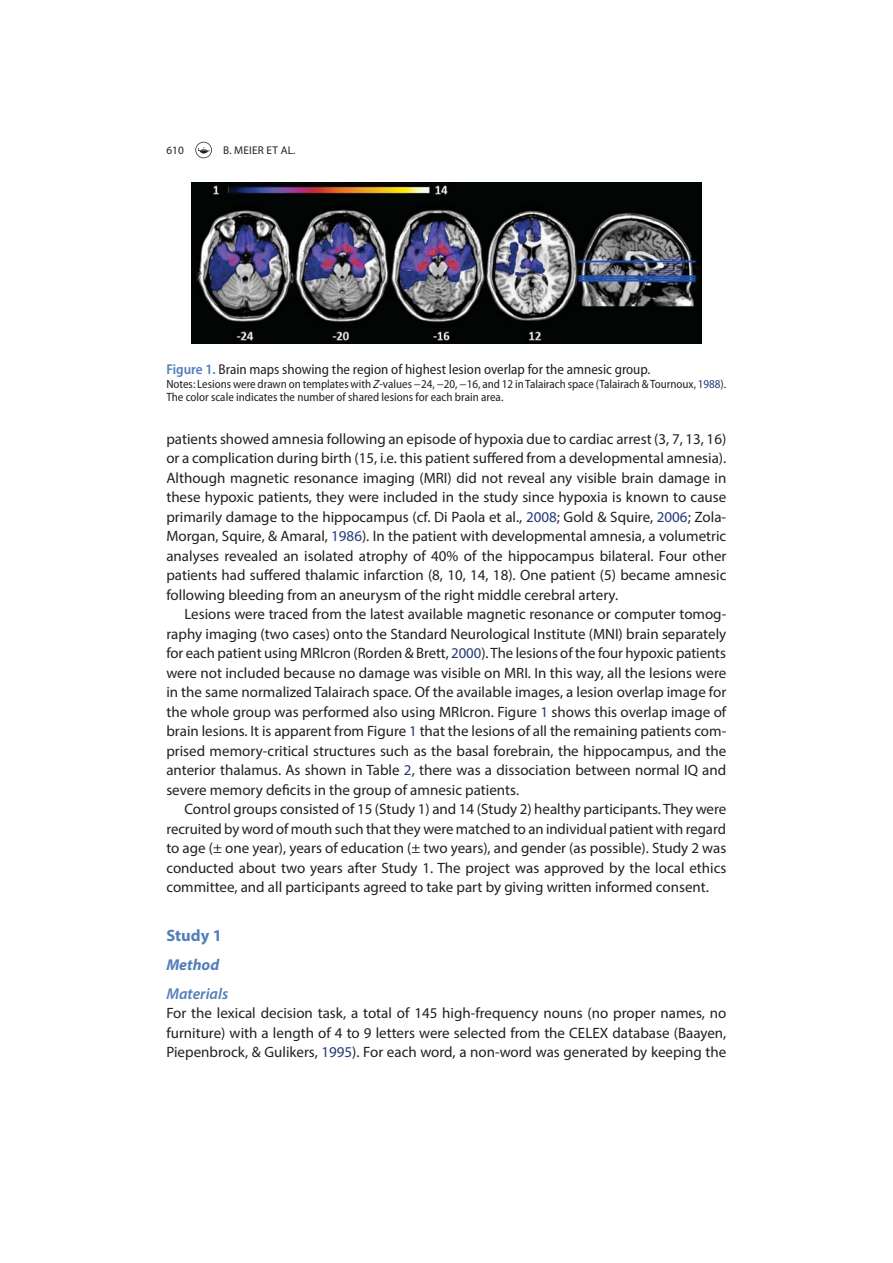
<style>
.page{position:relative;width:893px;height:1263px;background:#fff}
.page>*{position:absolute;margin:0;border:0;box-sizing:border-box;transform-origin:0 0}
.t1{font:700 16.5px "Myriad Pro";color:#527fb9}
.t2{font:italic 600 15.75px "Myriad Pro";color:#527fb9}
.t3{font:italic 700 15.75px "Myriad Pro";color:#527fb9}
.t4{font:15px/19.5px "Myriad Pro";color:#231f20;text-align:justify}
.t5{font:semi-condensed 14.25px "Myriad Pro";color:#231f20}
.t6{font:semi-condensed 12px/13.5px "Myriad Pro";color:#231f20}
.t7{font:11.25px "Myriad Pro";letter-spacing:.02em;color:#231f20}
.s1{font-weight:600;color:#527fb9}
.s2{font-style:italic;font-stretch:normal}
.s3{color:#22397a}
</style>
<div class="page">
<img style="left:191px;top:183px;width:510px;height:160px">
<svg style="left:195px;top:142px;width:17px;height:16px"></svg>
<p class="t7" style="left:166px;top:143px;width:19px">610</p>
<p class="t7" style="left:223px;top:146px;width:74px">B. MEIER ET AL.</p>
<p class="t5" style="left:166px;top:364px;width:485px"><span class="s1">Figure 1.</span> Brain maps showing the region of highest lesion overlap for the amnesic group.</p>
<p class="t6" style="left:166px;top:378px;width:561px">Notes: Lesions were drawn on templates with <span class="s2">Z</span>-values −24, −20, −16, and 12 in Talairach space (Talairach &amp; Tournoux, <span class="s3">1988</span>).<br>The color scale indicates the number of shared lesions for each brain area.</p>
<p class="t4" style="left:166px;top:430px;width:561px">patients showed amnesia following an episode of hypoxia due to cardiac arrest (3, 7, 13, 16) or a complication during birth (15, i.e. this patient suffered from a developmental amnesia).<br>Although magnetic resonance imaging (MRI) did not reveal any visible brain damage in these hypoxic patients, they were included in the study since hypoxia is known to cause primarily damage to the hippocampus (cf. Di Paola et al., <span class="s3">2008</span>; Gold &amp; Squire, <span class="s3">2006</span>; Zola-Morgan, Squire, &amp; Amaral, <span class="s3">1986</span>). In the patient with developmental amnesia, a volumetric analyses revealed an isolated atrophy of 40% of the hippocampus bilateral. Four other patients had suffered thalamic infarction (8, 10, 14, 18). One patient (5) became amnesic following bleeding from an aneurysm of the right middle cerebral artery.</p>
<p class="t4" style="left:166px;top:606px;width:561px;text-indent:18px">Lesions were traced from the latest available magnetic resonance or computer tomog&shy;raphy imaging (two cases) onto the Standard Neurological Institute (MNI) brain separately for each patient using MRIcron (Rorden &amp; Brett, <span class="s3">2000</span>). The lesions of the four hypoxic patients were not included because no damage was visible on MRI. In this way, all the lesions were in the same normalized Talairach space. Of the available images, a lesion overlap image for the whole group was performed also using MRIcron. Figure <span class="s3">1</span> shows this overlap image of brain lesions. It is apparent from Figure <span class="s3">1</span> that the lesions of all the remaining patients com&shy;prised memory-critical structures such as the basal forebrain, the hippocampus, and the anterior thalamus. As shown in Table <span class="s3">2</span>, there was a dissociation between normal IQ and severe memory deficits in the group of amnesic patients.</p>
<p class="t4" style="left:166px;top:801px;width:561px;text-indent:18px">Control groups consisted of 15 (Study 1) and 14 (Study 2) healthy participants. They were recruited by word of mouth such that they were matched to an individual patient with regard to age (± one year), years of education (± two years), and gender (as possible). Study 2 was conducted about two years after Study 1. The project was approved by the local ethics committee, and all participants agreed to take part by giving written informed consent.</p>
<p class="t1" style="left:166px;top:926px;width:57px">Study 1</p>
<p class="t3" style="left:166px;top:956px;width:54px">Method</p>
<p class="t2" style="left:166px;top:988px;width:63px">Materials</p>
<p class="t4" style="left:166px;top:1005px;width:561px">For the lexical decision task, a total of 145 high-frequency nouns (no proper names, no furniture) with a length of 4 to 9 letters were selected from the CELEX database (Baayen, Piepenbrock, &amp; Gulikers, <span class="s3">1995</span>). For each word, a non-word was generated by keeping the</p>
</div>
